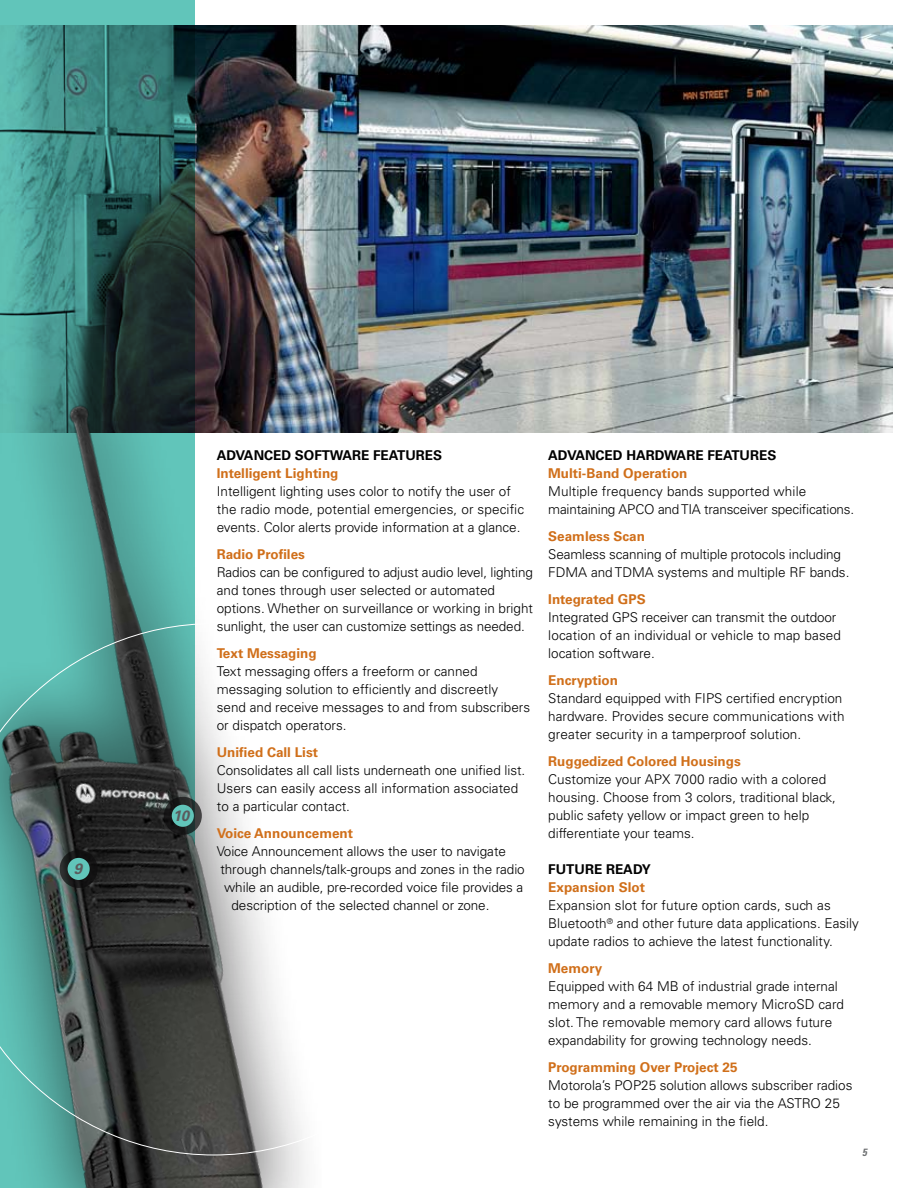
<style>
.page{position:relative;width:918px;height:1188px;background:#fff}
.page>*{position:absolute;margin:0;border:0;box-sizing:border-box;transform-origin:0 0}
.t1{font:italic 700 15px "Univers";color:#5a5b5d}
.t2{font:300 13.5px/18px "Univers";color:#000}
.t3{font:700 13.5px "Univers";color:#d06f1a}
.t4{font:700 13.5px "Univers";color:#000}
.t5{font:italic 700 condensed 10.5px "Univers";color:#6e7072}
</style>
<div class="page">
<img style="left:195px;top:25px;width:698px;height:408px">
<svg style="left:3px;top:0;width:192px;height:329px;background:#3a7b75"></svg>
<div style="left:0;top:329px;width:322px;height:859px;background:#0d0c0d;opacity:.55"></div>
<img style="left:0;top:371px;width:296px;height:817px">
<hr style="left:0;top:0;width:3px;height:939px;background:#5fbfb4">
<svg style="left:0;top:623px;width:322px;height:532px"></svg>
<p class="t1" style="left:74px;top:860px;width:10px">9</p>
<p class="t1" style="left:173px;top:807px;width:18px">10</p>
<p class="t4" style="left:217px;top:450px;width:227px">ADVANCED SOFTWARE FEATURES</p>
<p class="t3" style="left:217px;top:468px;width:123px">Intelligent Lighting</p>
<p class="t2" style="left:217px;top:484px;width:309px">Intelligent lighting uses color to notify the user of the radio mode, potential emergencies, or specific events. Color alerts provide information at a glance.</p>
<p class="t3" style="left:217px;top:549px;width:90px">Radio Profiles</p>
<p class="t2" style="left:217px;top:565px;width:318px">Radios can be configured to adjust audio level, lighting and tones through user selected or automated options. Whether on surveillance or working in bright sunlight, the user can customize settings as needed.</p>
<p class="t3" style="left:217px;top:648px;width:101px">Text Messaging</p>
<p class="t2" style="left:217px;top:664px;width:315px">Text messaging offers a freeform or canned messaging solution to efficiently and discreetly send and receive messages to and from subscribers or dispatch operators.</p>
<p class="t3" style="left:217px;top:747px;width:103px">Unified Call List</p>
<p class="t2" style="left:217px;top:763px;width:310px">Consolidates all call lists underneath one unified list.<br>Users can easily access all information associated to a particular contact.</p>
<p class="t3" style="left:217px;top:828px;width:138px">Voice Announcement</p>
<p class="t2" style="left:217px;top:844px;width:291px">Voice Announcement allows the user to navigate</p>
<p class="t2" style="left:220px;top:862px;width:306px">through channels/talk-groups and zones in the radio</p>
<p class="t2" style="left:224px;top:880px;width:301px">while an audible, pre-recorded voice file provides a</p>
<p class="t2" style="left:232px;top:898px;width:259px">description of the selected channel or zone.</p>
<p class="t4" style="left:548px;top:450px;width:230px">ADVANCED HARDWARE FEATURES</p>
<p class="t3" style="left:548px;top:468px;width:141px">Multi-Band Operation</p>
<p class="t2" style="left:548px;top:484px;width:308px">Multiple frequency bands supported while maintaining APCO and TIA transceiver specifications.</p>
<p class="t3" style="left:548px;top:531px;width:98px">Seamless Scan</p>
<p class="t2" style="left:548px;top:547px;width:303px">Seamless scanning of multiple protocols including<br>FDMA and TDMA systems and multiple RF bands.</p>
<p class="t3" style="left:548px;top:594px;width:99px">Integrated GPS</p>
<p class="t2" style="left:548px;top:610px;width:294px">Integrated GPS receiver can transmit the outdoor location of an individual or vehicle to map based location software.</p>
<p class="t3" style="left:548px;top:675px;width:71px">Encryption</p>
<p class="t2" style="left:548px;top:691px;width:298px">Standard equipped with FIPS certified encryption hardware. Provides secure communications with greater security in a tamperproof solution.</p>
<p class="t3" style="left:548px;top:756px;width:194px">Ruggedized Colored Housings</p>
<p class="t2" style="left:548px;top:772px;width:289px">Customize your APX 7000 radio with a colored housing. Choose from 3 colors, traditional black, public safety yellow or impact green to help differentiate your teams.</p>
<p class="t4" style="left:548px;top:864px;width:104px">FUTURE READY</p>
<p class="t3" style="left:548px;top:882px;width:98px">Expansion Slot</p>
<p class="t2" style="left:548px;top:898px;width:312px">Expansion slot for future option cards, such as<br>Bluetooth<sup>®</sup> and other future data applications. Easily update radios to achieve the latest functionality.</p>
<p class="t3" style="left:548px;top:963px;width:55px">Memory</p>
<p class="t2" style="left:548px;top:979px;width:297px">Equipped with 64 MB of industrial grade internal memory and a removable memory MicroSD card slot. The removable memory card allows future expandability for growing technology needs.</p>
<p class="t3" style="left:548px;top:1062px;width:191px">Programming Over Project 25</p>
<p class="t2" style="left:548px;top:1078px;width:306px">Motorola’s POP25 solution allows subscriber radios to be programmed over the air via the ASTRO 25 systems while remaining in the field.</p>
<p class="t5" style="left:862px;top:1148px;width:6px">5</p>
</div>
